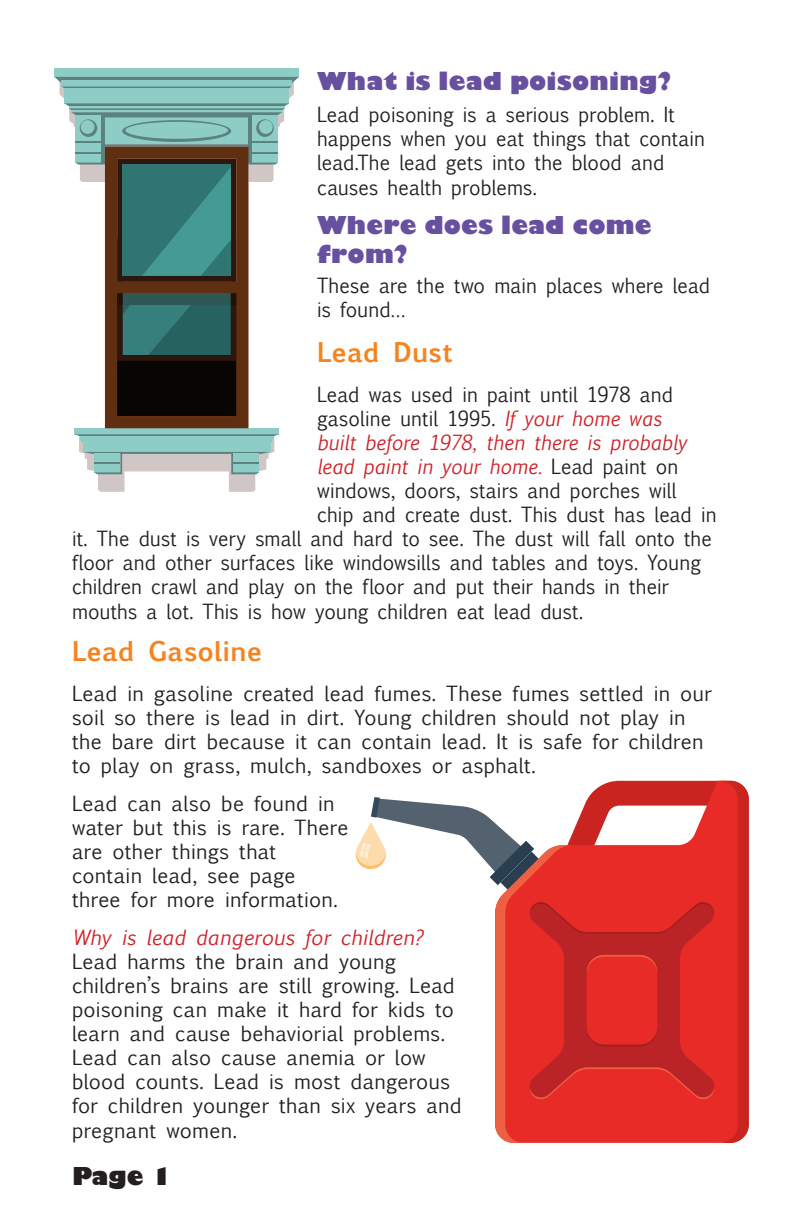
<style>
.page{position:relative;width:792px;height:1224px;background:#fff}
.page>*{position:absolute;margin:0;border:0;box-sizing:border-box;transform-origin:0 0}
.t1{font:700 26px "Euphemia UCAS";letter-spacing:.005em;color:#f58420}
.t2{font:800 24px/28.8px "Gill Sans";letter-spacing:.01em;color:#6850a1}
.t3{font:800 24px "Gill Sans";color:#231f20}
.t4{font:20px/24px "Euphemia UCAS";letter-spacing:.01em;color:#231f20}
.t5{font:20px/24.4px "Euphemia UCAS";letter-spacing:.01em;color:#231f20;scale:.95 1}
.t6{font:italic 20px "Euphemia UCAS";letter-spacing:.01em;color:#d1232a;scale:.95 1}
.t7{font:italic 20px "Euphemia UCAS";letter-spacing:.01em;color:#d1232a}
.s1{font-style:italic;color:#d1232a}
.s2{font-style:normal;color:#231f20}
</style>
<div class="page">
<svg style="left:60px;top:92px;width:234px;height:400px"></svg>
<div style="left:54px;top:68px;width:245px;height:9px;background:#8eccc6"></div>
<svg style="left:54px;top:77px;width:245px;height:15px;background:#81b1ad"></svg>
<div style="left:64px;top:88px;width:225px;height:15px;background:#8eccc6"></div>
<div style="left:75px;top:428px;width:204px;height:6px;background:#8eccc6"></div>
<svg style="left:75px;top:434px;width:204px;height:9px;background:#89beb9"></svg>
<div style="left:83px;top:442px;width:187px;height:10px;background:#8eccc6"></div>
<hr style="left:101px;top:115px;width:4px;height:48px;background:#5c827f">
<div style="left:76px;top:143px;width:25px;height:9px;background:#8eccc6"></div>
<div style="left:76px;top:154px;width:25px;height:9px;background:#8eccc6"></div>
<hr style="left:76px;top:152px;width:25px;height:2px;background:#5c827f">
<svg style="left:76px;top:163px;width:29px;height:1px"></svg>
<svg style="left:83px;top:452px;width:187px;height:22px;background:#b7c4c2"></svg>
<svg style="left:64px;top:103px;width:225px;height:44px;background:#8ab7b3"></svg>
<hr style="left:252px;top:141px;width:26px;height:2px;background:#5c827f">
<hr style="left:248px;top:115px;width:4px;height:48px;background:#5c827f">
<div style="left:252px;top:143px;width:26px;height:9px;background:#8eccc6"></div>
<div style="left:252px;top:154px;width:26px;height:9px;background:#8eccc6"></div>
<hr style="left:252px;top:152px;width:26px;height:2px;background:#5c827f">
<svg style="left:248px;top:163px;width:30px;height:1px"></svg>
<svg style="left:105px;top:147px;width:143px;height:281px;background:#3c1f0d"></svg>
<svg style="left:117px;top:159px;width:119px;height:202px;background:#346560"></svg>
<svg style="left:122px;top:120px;width:109px;height:22px"></svg>
<div style="left:125px;top:122px;width:103px;height:17px;background:#8eccc6;border-radius:50%"></div>
<svg style="left:80px;top:119px;width:17px;height:18px"></svg>
<div style="left:81px;top:120px;width:13px;height:14px;background:#8eccc6;border-radius:50%"></div>
<svg style="left:256px;top:119px;width:18px;height:18px"></svg>
<div style="left:259px;top:120px;width:14px;height:14px;background:#8eccc6;border-radius:50%"></div>
<svg style="left:355px;top:781px;width:394px;height:362px"></svg>
<p class="t2" style="left:317px;top:69px;width:356px">What is lead poisoning?</p>
<p class="t5" style="left:317px;top:102px;width:410px">Lead poisoning is a serious problem. It happens when you eat things that contain lead.The lead gets into the blood and causes health problems.</p>
<p class="t2" style="left:317px;top:213px;width:336px">Where does lead come from?</p>
<p class="t5" style="left:317px;top:273px;width:415px">These are the two main places where lead is found…</p>
<h1 class="t1" style="left:317px;top:333px;width:137px">Lead Dust</h1>
<p class="t5" style="left:317px;top:382px;width:376px">Lead was used in paint until 1978 and</p>
<p class="t5" style="left:317px;top:406px;width:364px">gasoline until 1995. <span class="s1">If your home was</span></p>
<p class="t6" style="left:317px;top:428px;width:391px">built before 1978, then there is probably</p>
<p class="t6" style="left:317px;top:452px;width:382px">lead paint in your home. <span class="s2">Lead paint on</span></p>
<p class="t5" style="left:317px;top:478px;width:380px">windows, doors, stairs and porches will</p>
<p class="t5" style="left:317px;top:502px;width:422px">chip and create dust. This dust has lead in</p>
<p class="t5" style="left:72px;top:526px;width:675px">it. The dust is very small and hard to see. The dust will fall onto the</p>
<p class="t5" style="left:72px;top:550px;width:663px">floor and other surfaces like windowsills and tables and toys. Young</p>
<p class="t5" style="left:72px;top:574px;width:630px">children crawl and play on the floor and put their hands in their</p>
<p class="t5" style="left:72px;top:600px;width:539px">mouths a lot. This is how young children eat lead dust.</p>
<h1 class="t1" style="left:72px;top:631px;width:192px">Lead Gasoline</h1>
<p class="t4" style="left:72px;top:681px;width:641px">Lead in gasoline created lead fumes. These fumes settled in our soil so there is lead in dirt. Young children should not play in the bare dirt because it can contain lead. It is safe for children to play on grass, mulch, sandboxes or asphalt.</p>
<p class="t4" style="left:72px;top:791px;width:278px">Lead can also be found in water but this is rare. There are other things that contain lead, see page three for more information.</p>
<p class="t7" style="left:72px;top:923px;width:353px">Why is lead dangerous for children?</p>
<p class="t4" style="left:72px;top:949px;width:391px">Lead harms the brain and young children’s brains are still growing. Lead poisoning can make it hard for kids to learn and cause behaviorial problems.<br>Lead can also cause anemia or low blood counts. Lead is most dangerous for children younger than six years and pregnant women.</p>
<p class="t3" style="left:72px;top:1161px;width:102px">Page 1</p>
</div>
